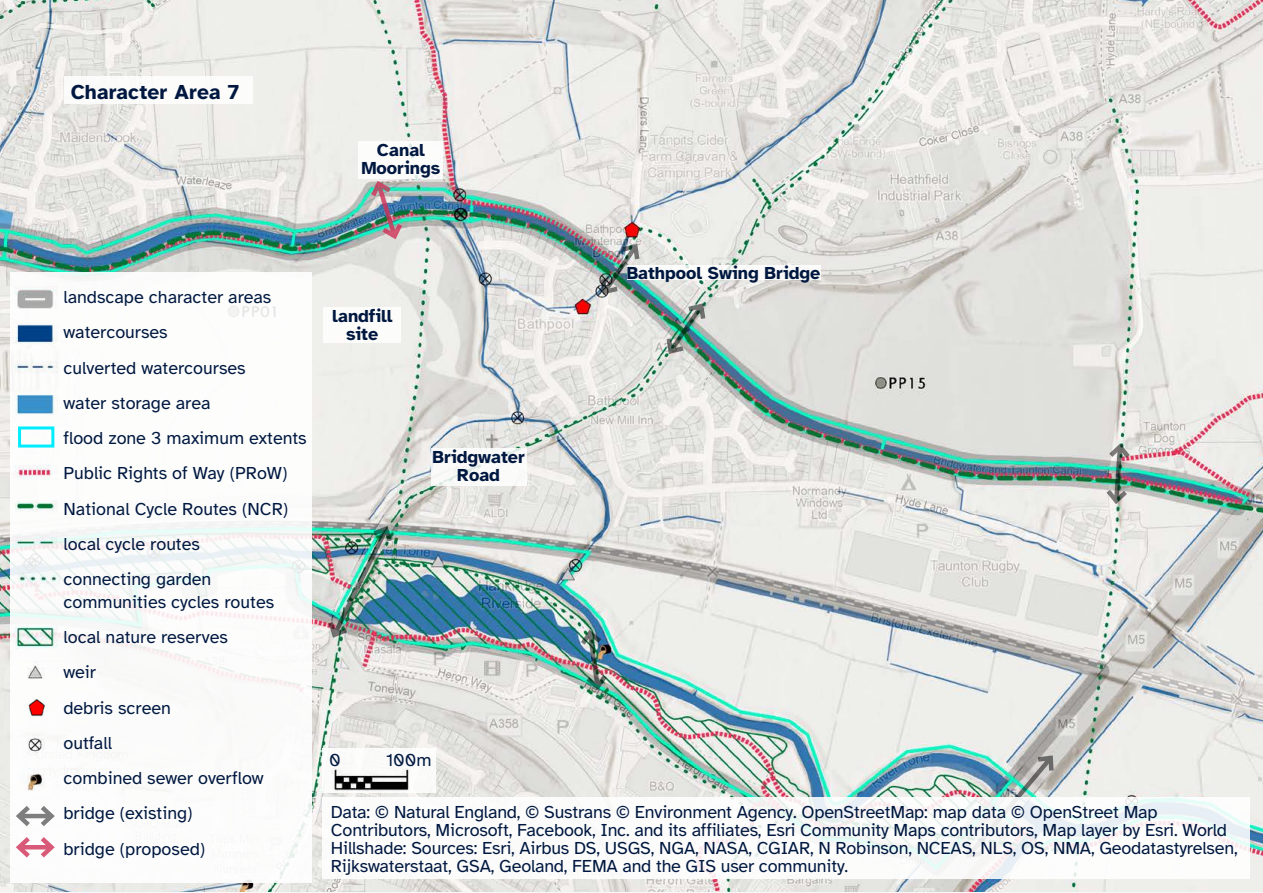
<style>
.page{position:relative;width:1263px;height:893px;background:#fff}
.page>*{position:absolute;margin:0;border:0;box-sizing:border-box;transform-origin:0 0}
.sub_sub_heading___H3{font:700 21px "Atkinson Hyperlegible";letter-spacing:.005em;color:#001840}
.t1{font:18px/35.2px "Atkinson Hyperlegible";letter-spacing:-.01em;color:#001840}
.t2{font:700 18px/18px "Atkinson Hyperlegible";color:#001840;text-align:center}
</style>
<div class="page">
<img style="left:0;top:0;width:1263px;height:892px">
<div style="left:64px;top:77px;width:189px;height:27px;background:#fff"></div>
<div style="left:11px;top:272px;width:301px;height:610px;background:#fff"></div>
<div style="left:322px;top:748px;width:114px;height:45px;background:#fff"></div>
<img style="left:331px;top:768px;width:78px;height:22px">
<img style="left:14px;top:287px;width:43px;height:22px">
<img style="left:13px;top:324px;width:44px;height:19px">
<img style="left:15px;top:361px;width:42px;height:14px">
<img style="left:13px;top:392px;width:44px;height:22px">
<img style="left:13px;top:626px;width:44px;height:22px">
<img style="left:27px;top:661px;width:21px;height:18px">
<img style="left:27px;top:734px;width:18px;height:22px">
<img style="left:21px;top:769px;width:24px;height:22px">
<img style="left:15px;top:500px;width:42px;height:12px">
<img style="left:14px;top:465px;width:41px;height:15px">
<img style="left:16px;top:572px;width:43px;height:15px">
<img style="left:13px;top:536px;width:44px;height:14px">
<div style="left:358px;top:142px;width:85px;height:37px;background:#fff"></div>
<div style="left:627px;top:265px;width:193px;height:14px;background:#fff"></div>
<div style="left:431px;top:448px;width:95px;height:38px;background:#fff"></div>
<img style="left:664px;top:300px;width:44px;height:58px">
<img style="left:598px;top:240px;width:44px;height:58px">
<img style="left:1102px;top:440px;width:31px;height:68px">
<img style="left:576px;top:626px;width:35px;height:67px">
<img style="left:325px;top:523px;width:70px;height:118px">
<img style="left:963px;top:752px;width:94px;height:45px">
<svg style="left:16px;top:806px;width:39px;height:52px"></svg>
<img style="left:367px;top:179px;width:39px;height:63px">
<div style="left:324px;top:308px;width:77px;height:35px;background:#fff"></div>
<img style="left:28px;top:699px;width:17px;height:18px">
<div style="left:18px;top:426px;width:36px;height:22px;border:3px solid #00edff"></div>
<div style="left:322px;top:797px;width:928px;height:82px;background:#fff"></div>
<h3 class="sub_sub_heading___H3" style="left:71px;top:80px;width:170px">Character Area 7</h3>
<p class="t2" style="left:361px;top:141px;width:81px">Canal<br>Moorings</p>
<p class="t1" style="left:63px;top:280px;width:245px">landscape character areas watercourses<br>culverted watercourses<br>water storage area<br>flood zone 3 maximum extents<br>Public Rights of Way (PRoW)<br>National Cycle Routes (NCR) local cycle routes<br>connecting garden</p>
<p class="t1" style="left:63px;top:584px;width:212px">communities cycles routes local nature reserves<br>weir<br>debris screen<br>outfall<br>combined sewer overflow bridge (existing)<br>bridge (proposed)</p>
<p class="t2" style="left:332px;top:307px;width:62px">landfill site</p>
<p class="t2" style="left:432px;top:448px;width:94px">Bridgwater<br>Road</p>
<p class="t2" style="left:627px;top:265px;width:195px">Bathpool Swing Bridge</p>
<p class="t1" style="left:329px;top:743px;width:13px">0</p>
<p class="t1" style="left:386px;top:743px;width:47px">100m</p>
<p class="t1" style="left:331px;top:803px;width:908px;line-height:18px">Data: © Natural England, © Sustrans © Environment Agency. OpenStreetMap: map data © OpenStreet Map Contributors, Microsoft, Facebook, Inc. and its affiliates, Esri Community Maps contributors, Map layer by Esri. World Hillshade: Sources: Esri, Airbus DS, USGS, NGA, NASA, CGIAR, N Robinson, NCEAS, NLS, OS, NMA, Geodatastyrelsen, Rijkswaterstaat, GSA, Geoland, FEMA and the GIS user community.</p>
</div>
